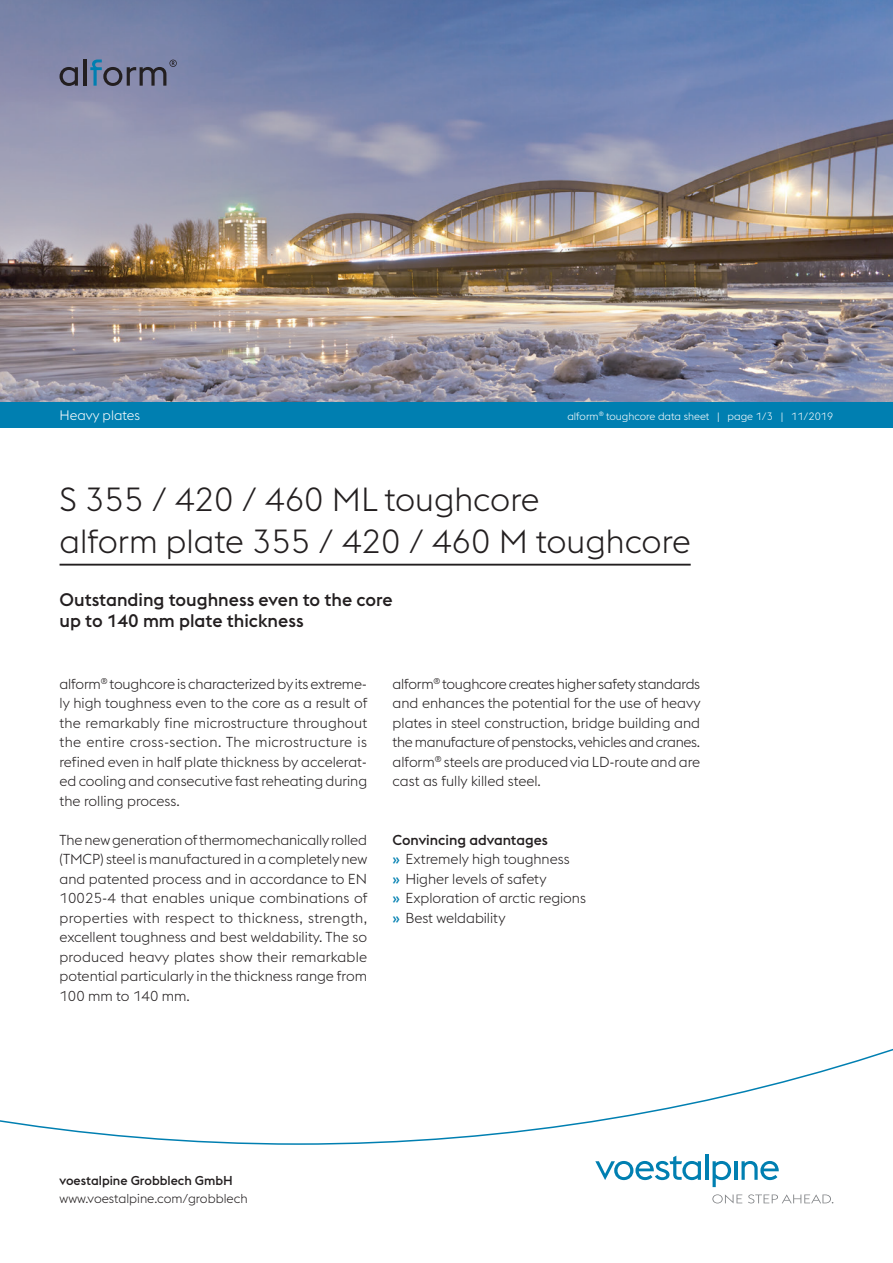
<style>
.page{position:relative;width:893px;height:1263px;background:#fff}
.page>*{position:absolute;margin:0;border:0;box-sizing:border-box;transform-origin:0 0}
.t1{font:300 33px/42px "voestalpine";color:#231f20}
.t2{font:500 18px/21px "voestalpine";color:#231f20}
.t3{font:300 14.25px/19.5px "voestalpine";letter-spacing:-.005em;color:#231f20;text-align:justify}
.t4{font:300 13.5px "voestalpine";color:#fff}
.t5{font:300 12.75px "voestalpine";color:#231f20}
.t6{font:500 12.75px "voestalpine";color:#231f20}
.t7{font:300 10.5px "voestalpine";color:#fff}
.s1{font-weight:500}
.s2{font-weight:500;color:#007fb1}
</style>
<div class="page">
<svg style="left:595px;top:1156px;width:106px;height:24px"></svg>
<hr style="left:705px;top:1154px;width:3px;height:26px;background:#007fb1">
<svg style="left:713px;top:1161px;width:18px;height:26px"></svg>
<hr style="left:734px;top:1161px;width:3px;height:19px;background:#007fb1">
<svg style="left:741px;top:1161px;width:38px;height:19px"></svg>
<svg style="left:712px;top:1194px;width:30px;height:9px"></svg>
<svg style="left:748px;top:1194px;width:85px;height:9px"></svg>
<img style="left:0;top:0;width:893px;height:402px">
<svg style="left:0;top:1048px;width:893px;height:97px"></svg>
<div style="left:0;top:402px;width:893px;height:25px;background:#007fb1"></div>
<svg style="left:60px;top:67px;width:18px;height:19px"></svg>
<hr style="left:83px;top:60px;width:4px;height:26px;background:#231f20">
<svg style="left:90px;top:60px;width:87px;height:26px;background:#68728f"></svg>
<hr style="left:60px;top:564px;width:631px;height:2px;background:#231f20">
<p class="t4" style="left:60px;top:407px;width:82px">Heavy plates</p>
<p class="t7" style="left:567px;top:410px;width:267px">alform<sup>®</sup> toughcore data sheet | page 1/3 | 11/2019</p>
<h1 class="t1" style="left:60px;top:478px;width:633px">S 355 / 420 / 460 ML toughcore<br>alform plate 355 / 420 / 460 M toughcore</h1>
<p class="t2" style="left:60px;top:589px;width:335px">Outstanding toughness even to the core up to 140 mm plate thickness</p>
<p class="t3" style="left:60px;top:674px;width:309px">alform<sup>®</sup> toughcore is characterized by its extreme&shy;ly high toughness even to the core as a result of the remarkably fine microstructure throughout the entire cross-section. The microstructure is refined even in half plate thickness by accelerat&shy;ed cooling and consecutive fast reheating during the rolling process.</p>
<p class="t3" style="left:60px;top:830px;width:310px">The new generation of thermomechanically rolled (TMCP) steel is manufactured in a completely new and patented process and in accordance to EN 10025-4 that enables unique combinations of properties with respect to thickness, strength, excellent toughness and best weldability. The so produced heavy plates show their remarkable potential particularly in the thickness range from 100 mm to 140 mm.</p>
<p class="t3" style="left:393px;top:674px;width:309px">alform<sup>®</sup> toughcore creates higher safety standards and enhances the potential for the use of heavy plates in steel construction, bridge building and the manufacture of penstocks, vehicles and cranes. alform<sup>®</sup> steels are produced via LD-route and are cast as fully killed steel.</p>
<p class="t3" style="left:393px;top:830px;width:195px;text-align:left"><span class="s1">Convincing advantages<br></span><span class="s2">»</span> Extremely high toughness<br><span class="s2">»</span> Higher levels of safety<br><span class="s2">»</span> Exploration of arctic regions <span class="s2">»</span> Best weldability</p>
<p class="t6" style="left:60px;top:1173px;width:175px">voestalpine Grobblech GmbH</p>
<p class="t5" style="left:60px;top:1191px;width:190px">www.voestalpine.com/grobblech</p>
</div>
